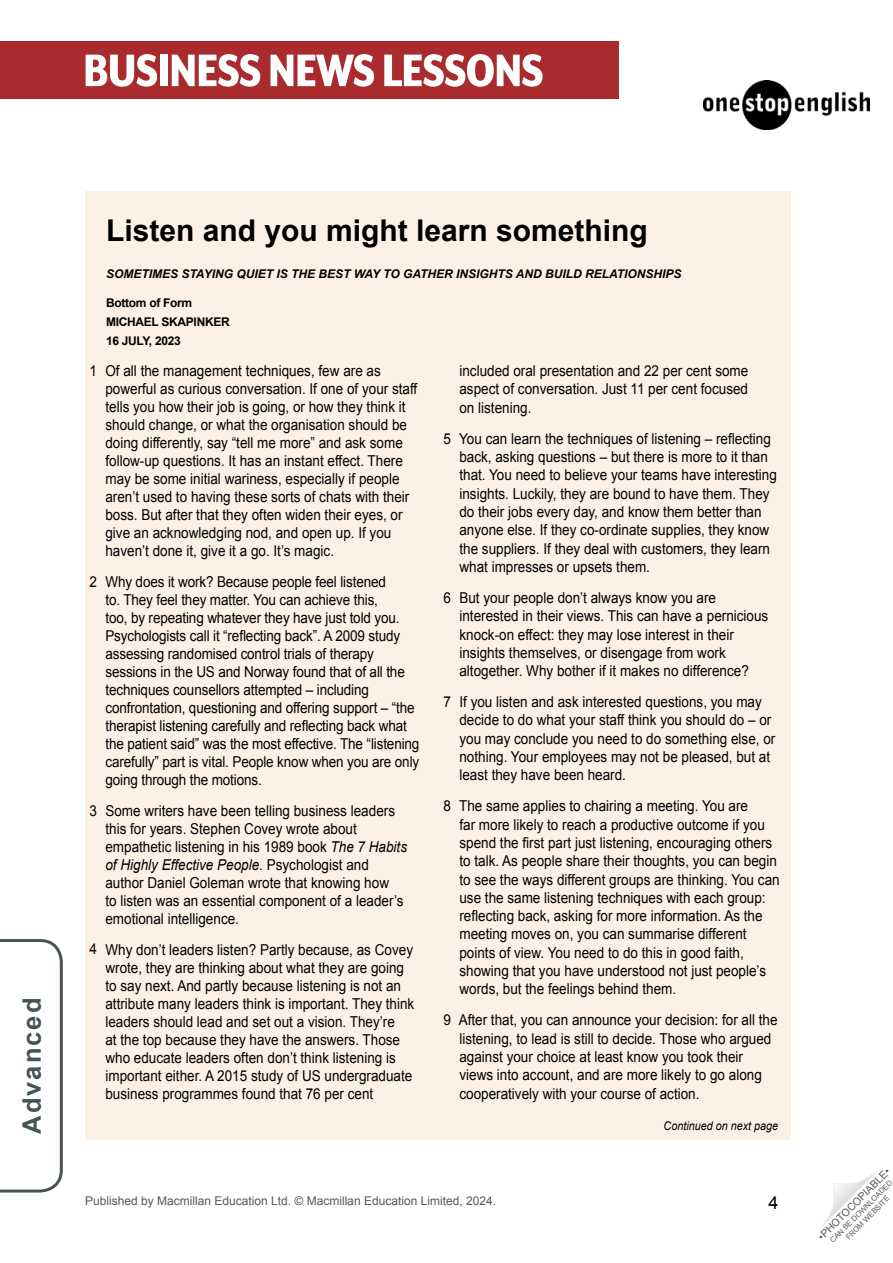
<style>
.page{position:relative;width:893px;height:1263px;background:#fff}
.page>*{position:absolute;margin:0;border:0;box-sizing:border-box;transform-origin:0 0}
.t1{font:800 52.5px "Mr Eaves XL Mod Nar OT";letter-spacing:-.015em;color:#fff}
.Article__Main_title{font:700 30px "Arial";color:#000}
.t2{font:700 25.5px "Arial";letter-spacing:.08em;color:#485358}
.t3{font:18px "Arial";color:#000}
.Article__Body_text{font:15px/18px "Arial";color:#000;scale:.9 1}
.Article__Author_subt{font:italic 700 12px "Arial";color:#000}
.t4{font:12px "Arial";color:#575756}
.Article__Author_subt-2{font:700 12px "Arial";letter-spacing:-.025em;color:#000}
.Article_Box_Continue{font:italic 12px "Arial";color:#000;scale:.9 1}
.t5{font:10.5px "Arial";color:#575756}
.t6{font:7.5px/9px "Arial";color:#575756;text-align:center}
.s1{font-style:italic}
</style>
<div class="page">
<svg style="left:822px;top:1171px;width:55px;height:55px"></svg>
<svg style="left:0;top:939px;width:63px;height:254px"></svg>
<div style="left:0;top:41px;width:619px;height:58px;background:#aa2b2e"></div>
<img style="left:704px;top:80px;width:165px;height:49px">
<div style="left:85px;top:191px;width:706px;height:949px;background:#fdf1e6"></div>
<h1 class="t1" style="left:83px;top:42px;width:462px">BUSINESS NEWS LESSONS</h1>
<h3 class="t2" style="left:15px;top:1134px;width:138px;rotate:-90deg">Advanced</h3>
<p class="Article__Body_text" style="left:90px;top:362px;width:10px">1</p>
<p class="Article__Body_text" style="left:90px;top:573px;width:10px">2</p>
<p class="Article__Body_text" style="left:90px;top:801px;width:10px">3</p>
<p class="Article__Body_text" style="left:90px;top:940px;width:10px">4</p>
<p class="Article__Main_title" style="left:106px;top:210px;width:543px">Listen and you might learn something</p>
<p class="Article__Author_subt" style="left:106px;top:266px;width:577px">SOMETIMES STAYING QUIET IS THE BEST WAY TO GATHER INSIGHTS AND BUILD RELATIONSHIPS</p>
<p class="Article__Author_subt-2" style="left:106px;top:295px;width:88px">Bottom of Form</p>
<p class="Article__Author_subt-2" style="left:106px;top:314px;width:125px">MICHAEL SKAPINKER</p>
<p class="Article__Author_subt-2" style="left:106px;top:333px;width:76px">16 JULY, 2023</p>
<p class="Article__Body_text" style="left:105px;top:362px;width:348px">Of all the management techniques, few are as powerful as curious conversation. If one of your staff tells you how their job is going, or how they think it should change, or what the organisation should be doing differently, say “tell me more” and ask some follow-up questions. It has an instant effect. There may be some initial wariness, especially if people aren’t used to having these sorts of chats with their boss. But after that they often widen their eyes, or give an acknowledging nod, and open up. If you haven’t done it, give it a go. It’s magic.</p>
<p class="Article__Body_text" style="left:105px;top:573px;width:350px">Why does it work? Because people feel listened<br>to. They feel they matter. You can achieve this,<br>too, by repeating whatever they have just told you.<br>Psychologists call it “reflecting back”. A 2009 study assessing randomised control trials of therapy sessions in the US and Norway found that of all the techniques counsellors attempted – including confrontation, questioning and offering support – “the therapist listening carefully and reflecting back what the patient said” was the most effective. The “listening carefully” part is vital. People know when you are only going through the motions.</p>
<p class="Article__Body_text" style="left:105px;top:802px;width:337px">Some writers have been telling business leaders this for years. Stephen Covey wrote about empathetic listening in his 1989 book <span class="s1">The 7 Habits of Highly Effective People</span>. Psychologist and author Daniel Goleman wrote that knowing how<br>to listen was an essential component of a leader’s emotional intelligence.</p>
<p class="Article__Body_text" style="left:105px;top:940px;width:345px">Why don’t leaders listen? Partly because, as Covey wrote, they are thinking about what they are going to say next. And partly because listening is not an attribute many leaders think is important. They think leaders should lead and set out a vision. They’re<br>at the top because they have the answers. Those who educate leaders often don’t think listening is important either. A 2015 study of US undergraduate business programmes found that 76 per cent</p>
<p class="Article__Body_text" style="left:459px;top:362px;width:323px;text-align:justify">included oral presentation and 22 per cent some aspect of conversation. Just 11 per cent focused on listening.</p>
<p class="Article__Body_text" style="left:459px;top:430px;width:354px">You can learn the techniques of listening – reflecting back, asking questions – but there is more to it than that. You need to believe your teams have interesting insights. Luckily, they are bound to have them. They do their jobs every day, and know them better than anyone else. If they co-ordinate supplies, they know the suppliers. If they deal with customers, they learn what impresses or upsets them.</p>
<p class="Article__Body_text" style="left:459px;top:589px;width:345px">But your people don’t always know you are interested in their views. This can have a pernicious knock-on effect: they may lose interest in their insights themselves, or disengage from work altogether. Why bother if it makes no difference?</p>
<p class="Article__Body_text" style="left:459px;top:693px;width:353px">If you listen and ask interested questions, you may decide to do what your staff think you should do – or you may conclude you need to do something else, or nothing. Your employees may not be pleased, but at least they have been heard.</p>
<p class="Article__Body_text" style="left:459px;top:797px;width:358px">The same applies to chairing a meeting. You are<br>far more likely to reach a productive outcome if you spend the first part just listening, encouraging others to talk. As people share their thoughts, you can begin to see the ways different groups are thinking. You can use the same listening techniques with each group: reflecting back, asking for more information. As the meeting moves on, you can summarise different points of view. You need to do this in good faith, showing that you have understood not just people’s words, but the feelings behind them.</p>
<p class="Article__Body_text" style="left:459px;top:1011px;width:356px">After that, you can announce your decision: for all the listening, to lead is still to decide. Those who argued against your choice at least know you took their views into account, and are more likely to go along cooperatively with your course of action.</p>
<p class="Article__Body_text" style="left:444px;top:430px;width:10px">5</p>
<p class="Article__Body_text" style="left:444px;top:589px;width:10px">6</p>
<p class="Article__Body_text" style="left:444px;top:693px;width:10px">7</p>
<p class="Article__Body_text" style="left:444px;top:797px;width:10px">8</p>
<p class="Article__Body_text" style="left:444px;top:1011px;width:10px">9</p>
<p class="Article_Box_Continue" style="left:664px;top:1118px;width:129px">Continued on next page</p>
<p class="t4" style="left:85px;top:1193px;width:413px">Published by Macmillan Education Ltd. © Macmillan Education Limited, 2024.</p>
<p class="t3" style="left:769px;top:1191px;width:12px">4</p>
<p class="t5" style="left:815px;top:1233px;width:99px;rotate:-45deg">•PHOTOCOPIABLE•</p>
<p class="t6" style="left:828px;top:1238px;width:86px;rotate:-45deg">CAN BE DOWNLOADED<br>FROM WEBSITE</p>
</div>
